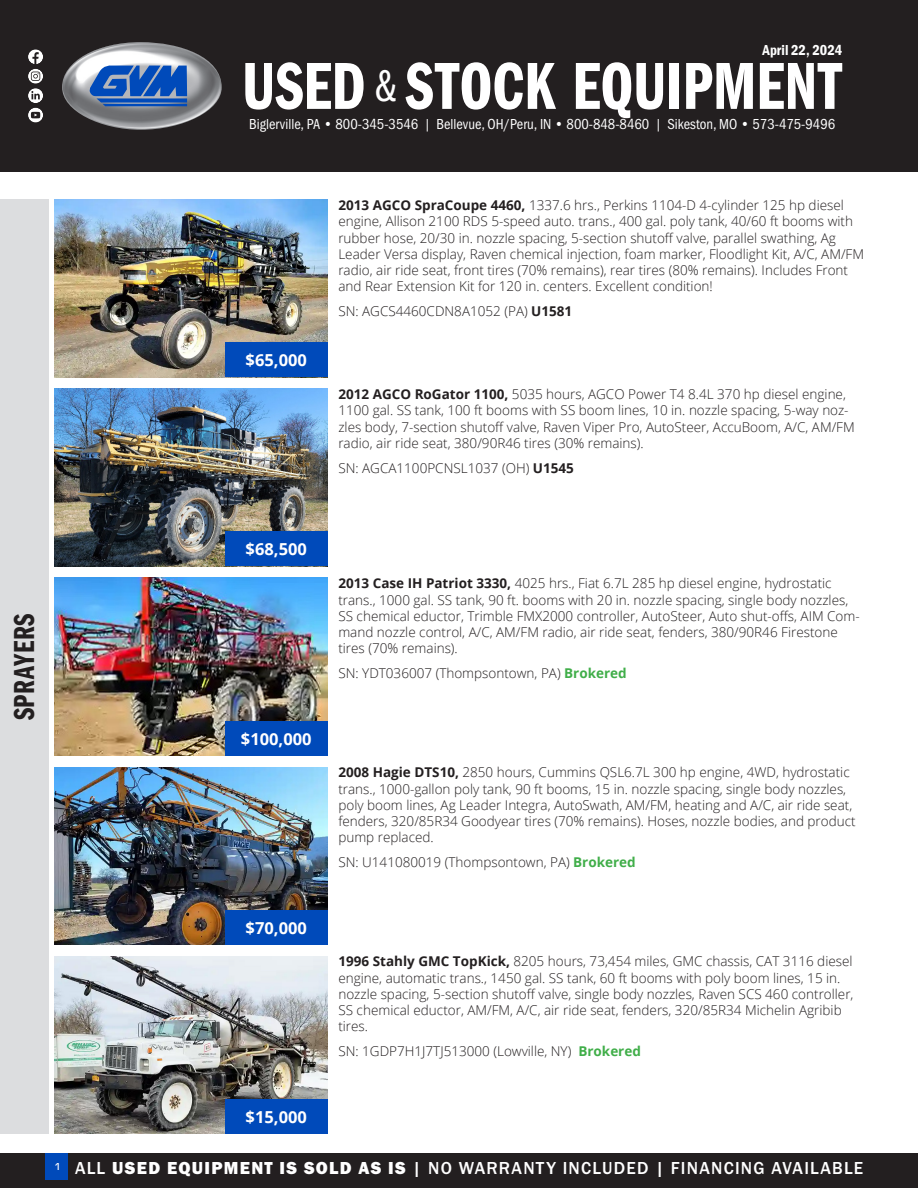
<style>
.page{position:relative;width:918px;height:1188px;background:#fff}
.page>*{position:absolute;margin:0;border:0;box-sizing:border-box;transform-origin:0 0}
.t1{font:68.85px "Franklin Gothic URW Com Dem";color:#fff}
.t2{font:30px "Franklin Gothic URW Com Dem";letter-spacing:.02em;color:#231f20}
.t3{font:500 18px "Franklin Gothic URW";letter-spacing:.07em;color:#fff}
.t4{font:18px "Franklin Gothic URW Hea";letter-spacing:.075em;color:#fff}
.t5{font:700 16.5px "Open Sans";color:#fff}
.t6{font:15px "Franklin Gothic URW Con Boo";color:#fff}
.t7{font:15px "Franklin Gothic URW Con Dem";color:#fff}
.Text{font:300 13.5px/16.2px "Open Sans";color:#231f20}
.s1{font-family:"Franklin Gothic URW Com Boo";font-size:45.9px}
.s2{font-weight:700}
.s3{font-weight:700;color:#40ae49}
.s4{font-family:"Eurostile";font-size:10.5px}
.s5{font-family:"Franklin Gothic URW Hea";font-weight:400}
.s6{font-family:"Franklin Gothic URW";font-weight:500}
</style>
<div class="page">
<div style="left:0;top:0;width:918px;height:172px;background:#231f20"></div>
<img style="left:62px;top:42px;width:160px;height:88px">
<svg style="left:88px;top:65px;width:99px;height:41px;background:#366bba"></svg>
<svg style="left:28px;top:49px;width:15px;height:74px"></svg>
<div style="left:0;top:1154px;width:918px;height:34px;background:#231f20"></div>
<div style="left:45px;top:1154px;width:22px;height:26px;background:#004aba"></div>
<div style="left:0;top:200px;width:49px;height:934px;background:#dcdddf"></div>
<img style="left:54px;top:389px;width:274px;height:178px">
<div style="left:225px;top:532px;width:103px;height:34px;background:#004aba"></div>
<img style="left:54px;top:200px;width:274px;height:178px">
<div style="left:225px;top:342px;width:103px;height:35px;background:#004aba"></div>
<img style="left:54px;top:578px;width:274px;height:178px">
<div style="left:225px;top:721px;width:103px;height:35px;background:#004aba"></div>
<img style="left:54px;top:767px;width:274px;height:178px">
<div style="left:225px;top:910px;width:103px;height:35px;background:#004aba"></div>
<img style="left:54px;top:956px;width:274px;height:178px">
<div style="left:225px;top:1099px;width:103px;height:35px;background:#004aba"></div>
<p class="t7" style="left:763px;top:40px;width:81px">April 22, 2024</p>
<h1 class="t1" style="left:242px;top:47px;width:602px">USED <span class="s1">&amp;</span> STOCK EQUIPMENT</h1>
<p class="t6" style="left:249px;top:115px;width:587px">Biglerville, PA • 800-345-3546 | Bellevue, OH/Peru, IN • 800-848-8460 | Sikeston, MO • 573-475-9496</p>
<p class="t5" style="left:246px;top:349px;width:63px">$65,000</p>
<p class="Text" style="left:338px;top:197px;width:527px"><span class="s2">2013 AGCO SpraCoupe 4460,</span> 1337.6 hrs., Perkins 1104-D 4-cylinder 125 hp diesel engine, Allison 2100 RDS 5-speed auto. trans., 400 gal. poly tank, 40/60 ft booms with rubber hose, 20/30 in. nozzle spacing, 5-section shutoff valve, parallel swathing, Ag Leader Versa display, Raven chemical injection, foam marker, Floodlight Kit, A/C, AM/FM radio, air ride seat, front tires (70% remains), rear tires (80% remains). Includes Front and Rear Extension Kit for 120 in. centers. Excellent condition!</p>
<p class="Text" style="left:338px;top:303px;width:235px">SN: AGCS4460CDN8A1052 (PA) <span class="s2">U1581</span></p>
<p class="Text" style="left:338px;top:386px;width:518px"><span class="s2">2012 AGCO RoGator 1100,</span> 5035 hours, AGCO Power T4 8.4L 370 hp diesel engine, 1100 gal. SS tank, 100 ft booms with SS boom lines, 10 in. nozzle spacing, 5-way noz&shy;zles body, 7-section shutoff valve, Raven Viper Pro, AutoSteer, AccuBoom, A/C, AM/FM radio, air ride seat, 380/90R46 tires (30% remains).</p>
<p class="Text" style="left:338px;top:460px;width:237px">SN: AGCA1100PCNSL1037 (OH) <span class="s2">U1545</span></p>
<p class="t2" style="left:7px;top:720px;width:109px;rotate:-90deg">SPRAYERS</p>
<p class="t5" style="left:246px;top:538px;width:63px">$68,500</p>
<p class="t5" style="left:241px;top:727px;width:72px">$100,000</p>
<p class="t5" style="left:246px;top:916px;width:63px">$70,000</p>
<p class="t5" style="left:246px;top:1105px;width:63px">$15,000</p>
<p class="Text" style="left:338px;top:575px;width:523px"><span class="s2">2013 Case IH Patriot 3330,</span> 4025 hrs., Fiat 6.7L 285 hp diesel engine, hydrostatic trans., 1000 gal. SS tank, 90 ft. booms with 20 in. nozzle spacing, single body nozzles, SS chemical eductor, Trimble FMX2000 controller, AutoSteer, Auto shut-offs, AIM Com&shy;mand nozzle control, A/C, AM/FM radio, air ride seat, fenders, 380/90R46 Firestone tires (70% remains).</p>
<p class="Text" style="left:338px;top:665px;width:290px">SN: YDT036007 (Thompsontown, PA) <span class="s3">Brokered</span></p>
<p class="Text" style="left:338px;top:764px;width:519px"><span class="s2">2008 Hagie DTS10,</span> 2850 hours, Cummins QSL6.7L 300 hp engine, 4WD, hydrostatic trans., 1000-gallon poly tank, 90 ft booms, 15 in. nozzle spacing, single body nozzles, poly boom lines, Ag Leader Integra, AutoSwath, AM/FM, heating and A/C, air ride seat, fenders, 320/85R34 Goodyear tires (70% remains). Hoses, nozzle bodies, and product pump replaced.</p>
<p class="Text" style="left:338px;top:854px;width:299px">SN: U141080019 (Thompsontown, PA) <span class="s3">Brokered</span></p>
<p class="Text" style="left:338px;top:953px;width:517px"><span class="s2">1996 Stahly GMC TopKick,</span> 8205 hours, 73,454 miles, GMC chassis, CAT 3116 diesel engine, automatic trans., 1450 gal. SS tank, 60 ft booms with poly boom lines, 15 in. nozzle spacing, 5-section shutoff valve, single body nozzles, Raven SCS 460 controller, SS chemical eductor, AM/FM, A/C, air ride seat, fenders, 320/85R34 Michelin Agribib tires.</p>
<p class="Text" style="left:338px;top:1043px;width:304px">SN: 1GDP7H1J7TJ513000 (Lowville, NY) <span class="s3">Brokered</span></p>
<h3 class="t3" style="left:54px;top:1153px;width:810px"><span class="s4">1</span> ALL <span class="s5">USED EQUIPMENT IS SOLD AS IS</span> | NO WARRANTY INCLUDED | FINANCING AVAILABLE</h3>
<h3 class="t4" style="left:75px;top:1152px;width:332px"><span class="s6">ALL</span> USED EQUIPMENT IS SOLD AS IS</h3>
<h3 class="t3" style="left:413px;top:1157px;width:452px">| NO WARRANTY INCLUDED | FINANCING AVAILABLE</h3>
</div>
